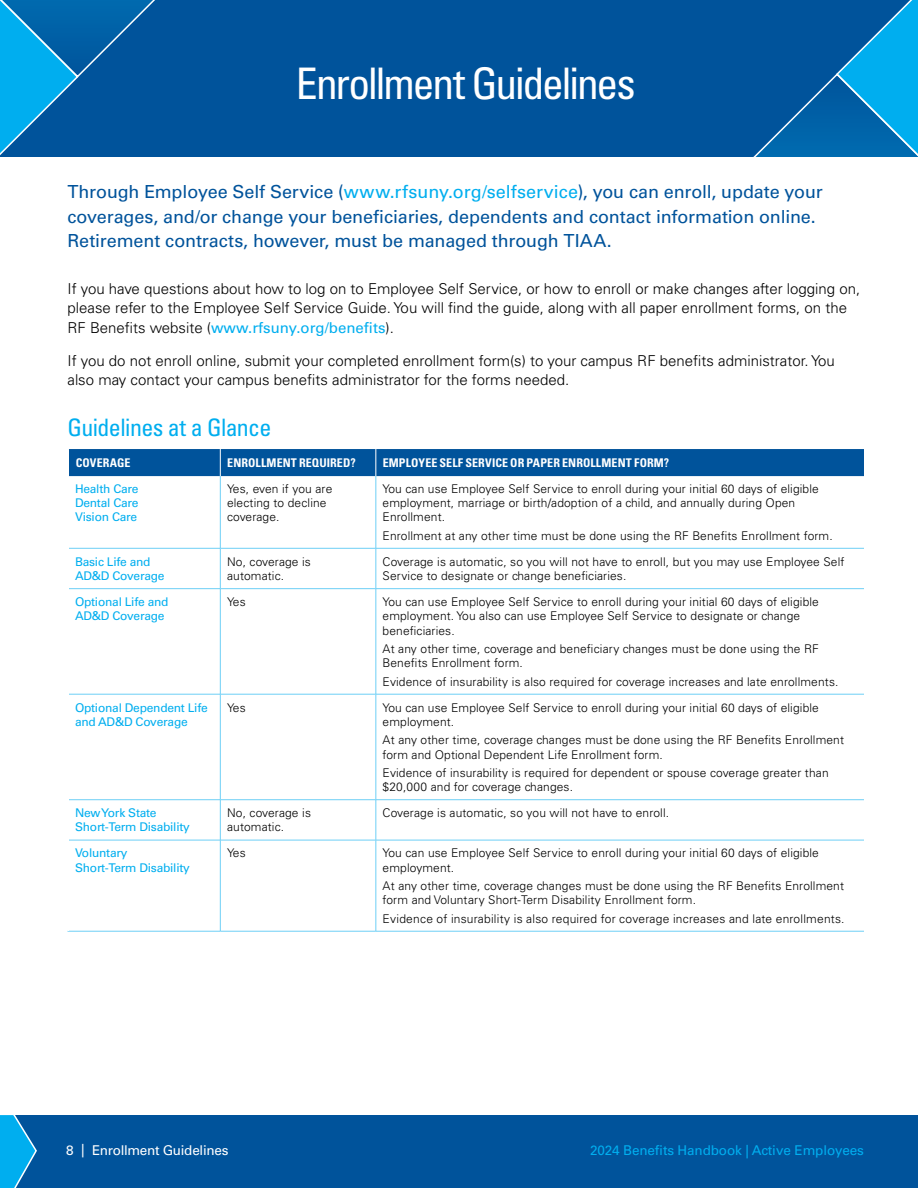
<style>
.page{position:relative;width:918px;height:1188px;background:#fff}
.page>*{position:absolute;margin:0;border:0;box-sizing:border-box;transform-origin:0 0}
.t1{font:condensed 43.5px "Univers LT Std";letter-spacing:-.045em;color:#fff}
.t2{font:condensed 24px "Univers LT Std";letter-spacing:-.025em;color:#00aeef}
.t3{font:18px/24.8px "Univers LT Std";letter-spacing:-.005em;color:#00539b}
.t4{font:300 15px/19.5px "Univers LT Std";color:#000}
.t5{font:13.5px "Univers LT Std";letter-spacing:-.01em;color:#00aeef}
.t6{font:13.5px "Univers LT Std";letter-spacing:-.02em;color:#fff}
.t7{font:300 12px/14.4px "Univers LT Std";letter-spacing:.01em;color:#000}
.t8{font:12px/14.4px "Univers LT Std";letter-spacing:-.02em;color:#00aeef}
.t9{font:700 condensed 12px "Univers LT Std";letter-spacing:.005em;color:#fff}
.s1{color:#00aeef}
.s2{font-weight:400;color:#00aeef}
</style>
<div class="page">
<div style="left:0;top:1115px;width:918px;height:73px;background:#00539b"></div>
<svg style="left:0;top:1115px;width:37px;height:73px"></svg>
<div style="left:0;top:0;width:917px;height:158px;background:#00539b"></div>
<svg style="left:0;top:0;width:183px;height:158px"></svg>
<svg style="left:731px;top:0;width:187px;height:158px"></svg>
<hr style="left:69px;top:548px;width:151px;height:1px;background:#6dcff6">
<hr style="left:69px;top:588px;width:151px;height:1px;background:#6dcff6">
<hr style="left:69px;top:694px;width:151px;height:1px;background:#6dcff6">
<hr style="left:69px;top:799px;width:151px;height:1px;background:#6dcff6">
<hr style="left:69px;top:840px;width:151px;height:1px;background:#6dcff6">
<hr style="left:68px;top:931px;width:152px;height:1px;background:#6dcff6">
<hr style="left:221px;top:548px;width:155px;height:1px;background:#6dcff6">
<hr style="left:376px;top:548px;width:488px;height:1px;background:#6dcff6">
<hr style="left:221px;top:588px;width:155px;height:1px;background:#6dcff6">
<hr style="left:376px;top:588px;width:488px;height:1px;background:#6dcff6">
<hr style="left:221px;top:694px;width:155px;height:1px;background:#6dcff6">
<hr style="left:376px;top:694px;width:488px;height:1px;background:#6dcff6">
<hr style="left:221px;top:799px;width:155px;height:1px;background:#6dcff6">
<hr style="left:376px;top:799px;width:488px;height:1px;background:#6dcff6">
<hr style="left:221px;top:840px;width:155px;height:1px;background:#6dcff6">
<hr style="left:376px;top:840px;width:488px;height:1px;background:#6dcff6">
<hr style="left:220px;top:931px;width:156px;height:1px;background:#6dcff6">
<hr style="left:376px;top:931px;width:488px;height:1px;background:#6dcff6">
<hr style="left:220px;top:476px;width:1px;height:72px;background:#6dcff6">
<hr style="left:220px;top:548px;width:1px;height:41px;background:#6dcff6">
<hr style="left:220px;top:589px;width:1px;height:105px;background:#6dcff6">
<hr style="left:220px;top:694px;width:1px;height:106px;background:#6dcff6">
<hr style="left:220px;top:800px;width:1px;height:40px;background:#6dcff6">
<hr style="left:220px;top:840px;width:1px;height:91px;background:#6dcff6">
<hr style="left:376px;top:476px;width:1px;height:72px;background:#6dcff6">
<hr style="left:376px;top:548px;width:1px;height:40px;background:#6dcff6">
<hr style="left:376px;top:589px;width:1px;height:105px;background:#6dcff6">
<hr style="left:376px;top:694px;width:1px;height:106px;background:#6dcff6">
<hr style="left:376px;top:800px;width:1px;height:40px;background:#6dcff6">
<hr style="left:376px;top:840px;width:1px;height:91px;background:#6dcff6">
<div style="left:69px;top:449px;width:795px;height:27px;background:#00539b"></div>
<h1 class="t1" style="left:296px;top:56px;width:341px">Enrollment Guidelines</h1>
<p class="t3" style="left:68px;top:179px;width:757px">Through Employee Self Service (<span class="s1">www.rfsuny.org/selfservice</span>), you can enroll, update your coverages, and/or change your beneficiaries, dependents and contact information online.<br>Retirement contracts, however, must be managed through TIAA.</p>
<p class="t4" style="left:68px;top:279px;width:794px">If you have questions about how to log on to Employee Self Service, or how to enroll or make changes after logging on, please refer to the Employee Self Service Guide. You will find the guide, along with all paper enrollment forms, on the<br>RF Benefits website (<span class="s2">www.rfsuny.org/benefits</span>).</p>
<p class="t4" style="left:68px;top:351px;width:769px">If you do not enroll online, submit your completed enrollment form(s) to your campus RF benefits administrator. You also may contact your campus benefits administrator for the forms needed.</p>
<h2 class="t2" style="left:68px;top:412px;width:205px">Guidelines at a Glance</h2>
<p class="t9" style="left:76px;top:456px;width:56px">COVERAGE</p>
<p class="t9" style="left:227px;top:456px;width:130px">ENROLLMENT REQUIRED?</p>
<p class="t9" style="left:383px;top:456px;width:288px">EMPLOYEE SELF SERVICE OR PAPER ENROLLMENT FORM?</p>
<p class="t8" style="left:75px;top:481px;width:65px;text-align:justify">Health Care Dental Care Vision Care</p>
<p class="t7" style="left:227px;top:481px;width:107px">Yes, even if you are electing to decline coverage.</p>
<p class="t7" style="left:383px;top:481px;width:438px">You can use Employee Self Service to enroll during your initial 60 days of eligible employment, marriage or birth/adoption of a child, and annually during Open<br>Enrollment.</p>
<p class="t7" style="left:383px;top:528px;width:452px">Enrollment at any other time must be done using the RF Benefits Enrollment form.</p>
<p class="t8" style="left:75px;top:554px;width:91px">Basic Life and<br>AD&amp;D Coverage</p>
<p class="t7" style="left:227px;top:554px;width:85px">No, coverage is automatic.</p>
<p class="t7" style="left:383px;top:554px;width:463px">Coverage is automatic, so you will not have to enroll, but you may use Employee Self<br>Service to designate or change beneficiaries.</p>
<p class="t8" style="left:75px;top:595px;width:95px">Optional Life and<br>AD&amp;D Coverage</p>
<p class="t7" style="left:227px;top:595px;width:20px">Yes</p>
<p class="t7" style="left:383px;top:595px;width:438px">You can use Employee Self Service to enroll during your initial 60 days of eligible employment. You also can use Employee Self Service to designate or change beneficiaries.</p>
<p class="t7" style="left:383px;top:642px;width:438px">At any other time, coverage and beneficiary changes must be done using the RF<br>Benefits Enrollment form.</p>
<p class="t7" style="left:383px;top:674px;width:457px">Evidence of insurability is also required for coverage increases and late enrollments.</p>
<p class="t8" style="left:75px;top:700px;width:134px">Optional Dependent Life and AD&amp;D Coverage</p>
<p class="t7" style="left:227px;top:700px;width:20px">Yes</p>
<p class="t7" style="left:383px;top:700px;width:438px">You can use Employee Self Service to enroll during your initial 60 days of eligible employment.</p>
<p class="t7" style="left:383px;top:733px;width:463px">At any other time, coverage changes must be done using the RF Benefits Enrollment form and Optional Dependent Life Enrollment form.</p>
<p class="t7" style="left:383px;top:765px;width:448px">Evidence of insurability is required for dependent or spouse coverage greater than $20,000 and for coverage changes.</p>
<p class="t8" style="left:75px;top:806px;width:116px">New York State<br>Short-Term Disability</p>
<p class="t7" style="left:227px;top:806px;width:85px">No, coverage is automatic.</p>
<p class="t7" style="left:383px;top:806px;width:288px">Coverage is automatic, so you will not have to enroll.</p>
<p class="t8" style="left:75px;top:846px;width:116px">Voluntary<br>Short-Term Disability</p>
<p class="t7" style="left:227px;top:846px;width:20px">Yes</p>
<p class="t7" style="left:383px;top:846px;width:438px">You can use Employee Self Service to enroll during your initial 60 days of eligible employment.</p>
<p class="t7" style="left:383px;top:879px;width:463px">At any other time, coverage changes must be done using the RF Benefits Enrollment form and Voluntary Short-Term Disability Enrollment form.</p>
<p class="t7" style="left:383px;top:911px;width:463px">Evidence of insurability is also required for coverage increases and late enrollments.</p>
<p class="t6" style="left:66px;top:1142px;width:164px">8 | Enrollment Guidelines</p>
<p class="t5" style="left:590px;top:1142px;width:275px">2024 Benefits Handbook | Active Employees</p>
</div>
